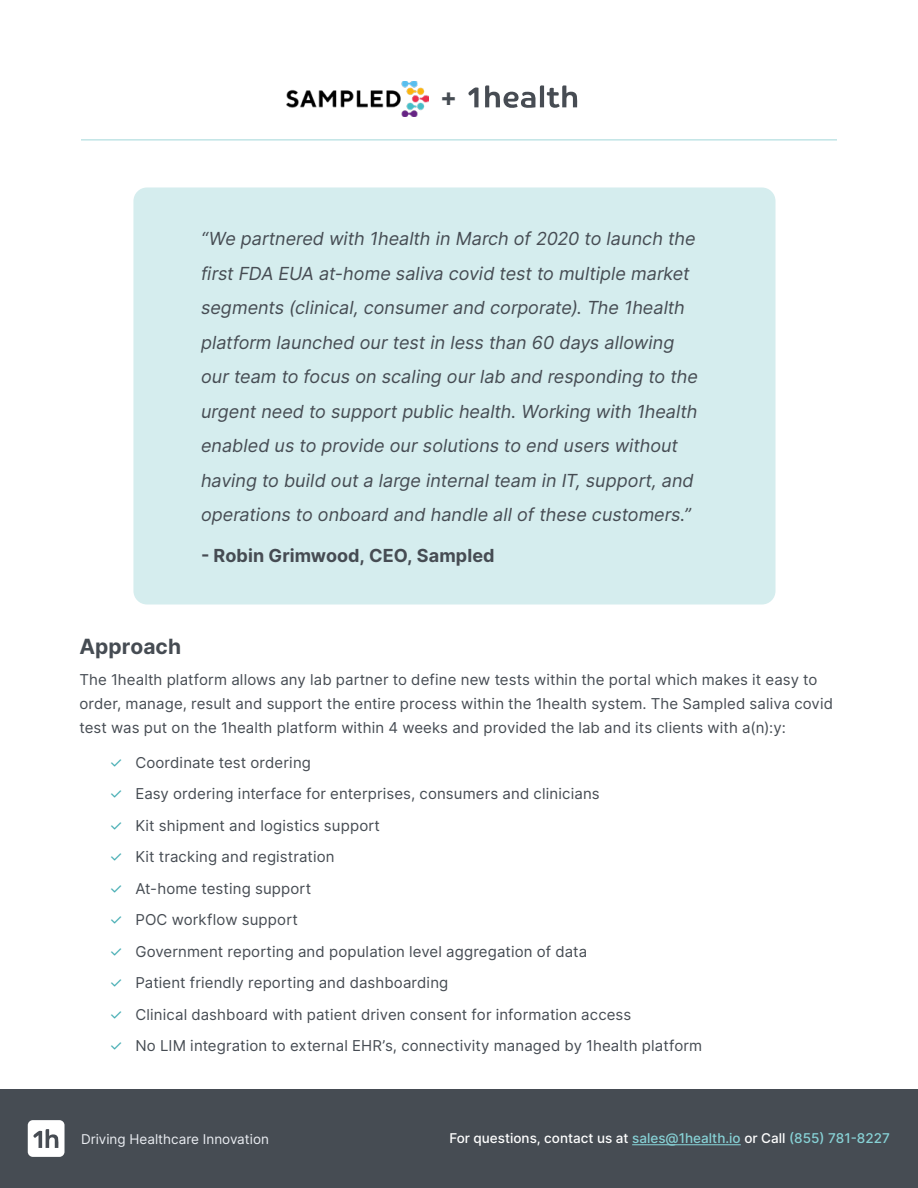
<style>
.page{position:relative;width:918px;height:1188px;background:#fff}
.page>*{position:absolute;margin:0;border:0;box-sizing:border-box;transform-origin:0 0}
.t1{font:700 25.05px "Inter";color:#464c53}
.t2{font:700 21px "Inter";letter-spacing:.005em;color:#464c53}
.t3{font:italic 18px/34.5px "Inter";color:#464c53}
.t4{font:700 18px "Inter";letter-spacing:.005em;color:#464c53}
.t5{font:15px/24px "Inter";letter-spacing:.01em;color:#464c53}
.t6{font:500 13.5px "Inter";color:#fff}
.t7{font:13.5px "Inter";color:#eaedf2}
.s1{color:#44adb3}
.s2{color:#87d2d6}
</style>
<div class="page">
<div style="left:0;top:1089px;width:918px;height:99px;background:#464c53"></div>
<div style="left:28px;top:1120px;width:36px;height:37px;background:#fff;border-radius:5px"></div>
<svg style="left:33px;top:1129px;width:26px;height:19px"></svg>
<hr style="left:632px;top:1144px;width:109px;height:1px;background:#87d2d6">
<div style="left:133px;top:188px;width:643px;height:416px;background:#d5edee;border-radius:14px"></div>
<hr style="left:81px;top:139px;width:756px;height:2px;background:#c1e4e6">
<svg style="left:468px;top:87px;width:11px;height:20px"></svg>
<svg style="left:485px;top:85px;width:93px;height:23px"></svg>
<img style="left:286px;top:81px;width:142px;height:36px">
<h1 class="t1" style="left:440px;top:79px;width:18px">+</h1>
<p class="t3" style="left:201px;top:221px;width:498px">“We partnered with 1health in March of 2020 to launch the first FDA EUA at-home saliva covid test to multiple market segments (clinical, consumer and corporate). The 1health platform launched our test in less than 60 days allowing our team to focus on scaling our lab and responding to the urgent need to support public health. Working with 1health enabled us to provide our solutions to end users without having to build out a large internal team in IT, support, and operations to onboard and handle all of these customers.”</p>
<p class="t4" style="left:201px;top:542px;width:295px">- Robin Grimwood, CEO, Sampled</p>
<h2 class="t2" style="left:80px;top:631px;width:103px">Approach</h2>
<p class="t5" style="left:80px;top:667px;width:755px">The 1health platform allows any lab partner to define new tests within the portal which makes it easy to order, manage, result and support the entire process within the 1health system. The Sampled saliva covid test was put on the 1health platform within 4 weeks and provided the lab and its clients with a(n):y:</p>
<p class="t5" style="left:110px;top:750px;width:203px"><span class="s1">✓</span> Coordinate test ordering</p>
<p class="t5" style="left:110px;top:781px;width:492px"><span class="s1">✓</span> Easy ordering interface for enterprises, consumers and clinicians</p>
<p class="t5" style="left:110px;top:813px;width:272px"><span class="s1">✓</span> Kit shipment and logistics support</p>
<p class="t5" style="left:110px;top:844px;width:227px"><span class="s1">✓</span> Kit tracking and registration</p>
<p class="t5" style="left:110px;top:876px;width:203px"><span class="s1">✓</span> At-home testing support</p>
<p class="t5" style="left:110px;top:907px;width:190px"><span class="s1">✓</span> POC workflow support</p>
<p class="t5" style="left:110px;top:939px;width:479px"><span class="s1">✓</span> Government reporting and population level aggregation of data</p>
<p class="t5" style="left:110px;top:970px;width:340px"><span class="s1">✓</span> Patient friendly reporting and dashboarding</p>
<p class="t5" style="left:110px;top:1002px;width:523px"><span class="s1">✓</span> Clinical dashboard with patient driven consent for information access</p>
<p class="t5" style="left:110px;top:1033px;width:594px"><span class="s1">✓</span> No LIM integration to external EHR’s, connectivity managed by 1health platform</p>
<p class="t7" style="left:81px;top:1129px;width:190px">Driving Healthcare Innovation</p>
<p class="t6" style="left:449px;top:1128px;width:442px">For questions, contact us at <span class="s2">sales@1health.io</span> or Call <span class="s2">(855) 781-8227</span></p>
</div>
